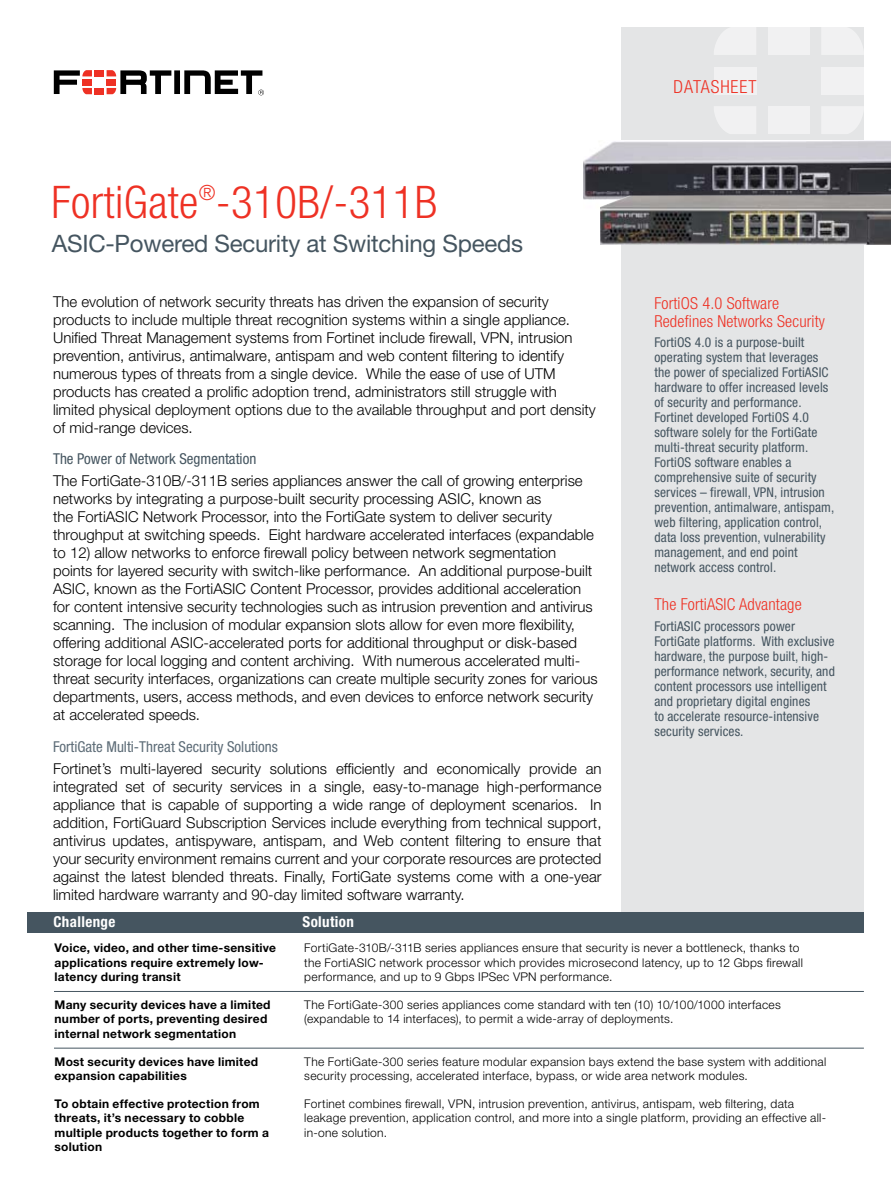
<style>
.page{position:relative;width:891px;height:1188px;background:#fff}
.page>*{position:absolute;margin:0;border:0;box-sizing:border-box;transform-origin:0 0}
.t1{font:300 condensed 45px "Helvetica Neue LT Std";letter-spacing:.01em;color:#ee3124}
.t2{font:24px "Helvetica Neue LT Std";letter-spacing:-.01em;color:#455560}
.t3{font:300 condensed 18px "Helvetica Neue LT Std";letter-spacing:.05em;color:#ee3124}
.t4{font:300 condensed 16.5px/18px "Helvetica Neue LT Std";letter-spacing:.01em;color:#ee3124}
.t5{font:300 15px/18px "Helvetica Neue LT Std";color:#000}
.t6{font:condensed 15px "Helvetica Neue LT Std";color:#5d6c77}
.t7{font:condensed 15px "Helvetica Neue LT Std";color:#455560}
.t8{font:700 condensed 15px "Helvetica Neue LT Std";letter-spacing:.025em;color:#fff}
.t9{font:condensed 13.5px/15px "Helvetica Neue LT Std";letter-spacing:.01em;color:#455560}
.t10{font:300 12px/14.4px "Helvetica Neue LT Std";letter-spacing:.025em;color:#000}
.t11{font:700 12px/14.4px "Helvetica Neue LT Std";letter-spacing:.02em;color:#000}
</style>
<div class="page">
<div style="left:621px;top:27px;width:243px;height:893px;background:#e4e5e6"></div>
<div style="left:27px;top:913px;width:837px;height:20px;background:#455560"></div>
<div style="left:95px;top:70px;width:9px;height:6px;background:#ee3124"></div>
<div style="left:95px;top:88px;width:9px;height:6px;background:#ee3124"></div>
<svg style="left:54px;top:70px;width:38px;height:24px"></svg>
<svg style="left:107px;top:70px;width:157px;height:25px"></svg>
<hr style="left:54px;top:991px;width:810px;height:1px;background:#455560">
<hr style="left:54px;top:1048px;width:810px;height:1px;background:#455560">
<div style="left:714px;top:67px;width:42px;height:28px;background:#f1f1f2"></div>
<div style="left:768px;top:27px;width:42px;height:28px;background:#f1f1f2"></div>
<div style="left:768px;top:106px;width:42px;height:28px;background:#f1f1f2"></div>
<div style="left:821px;top:67px;width:43px;height:28px;background:#f1f1f2"></div>
<svg style="left:714px;top:27px;width:42px;height:28px"></svg>
<svg style="left:714px;top:106px;width:42px;height:28px"></svg>
<svg style="left:822px;top:27px;width:42px;height:28px"></svg>
<svg style="left:822px;top:106px;width:42px;height:28px"></svg>
<img style="left:583px;top:141px;width:308px;height:59px">
<img style="left:600px;top:196px;width:291px;height:49px">
<h1 class="t1" style="left:52px;top:176px;width:387px">FortiGate<sup>®</sup>-310B/-311B</h1>
<h2 class="t2" style="left:52px;top:230px;width:473px">ASIC-Powered Security at Switching Speeds</h2>
<p class="t5" style="left:53px;top:292px;width:544px">The evolution of network security threats has driven the expansion of security products to include multiple threat recognition systems within a single appliance.<br>Unified Threat Management systems from Fortinet include firewall, VPN, intrusion prevention, antivirus, antimalware, antispam and web content filtering to identify numerous types of threats from a single device. While the ease of use of UTM products has created a prolific adoption trend, administrators still struggle with limited physical deployment options due to the available throughput and port density of mid-range devices.</p>
<p class="t7" style="left:53px;top:450px;width:205px">The Power of Network Segmentation</p>
<p class="t5" style="left:53px;top:472px;width:546px">The FortiGate-310B/-311B series appliances answer the call of growing enterprise networks by integrating a purpose-built security processing ASIC, known as<br>the FortiASIC Network Processor, into the FortiGate system to deliver security throughput at switching speeds. Eight hardware accelerated interfaces (expandable to 12) allow networks to enforce firewall policy between network segmentation points for layered security with switch-like performance. An additional purpose-built ASIC, known as the FortiASIC Content Processor, provides additional acceleration for content intensive security technologies such as intrusion prevention and antivirus scanning. The inclusion of modular expansion slots allow for even more flexibility, offering additional ASIC-accelerated ports for additional throughput or disk-based storage for local logging and content archiving. With numerous accelerated multi&shy;threat security interfaces, organizations can create multiple security zones for various departments, users, access methods, and even devices to enforce network security at accelerated speeds.</p>
<p class="t6" style="left:53px;top:738px;width:226px">FortiGate Multi-Threat Security Solutions</p>
<p class="t5" style="left:53px;top:760px;width:550px;text-align:justify">Fortinet’s multi-layered security solutions efficiently and economically provide an integrated set of security services in a single, easy-to-manage high-performance appliance that is capable of supporting a wide range of deployment scenarios. In addition, FortiGuard Subscription Services include everything from technical support, antivirus updates, antispyware, antispam, and Web content filtering to ensure that your security environment remains current and your corporate resources are protected against the latest blended threats. Finally, FortiGate systems come with a one-year limited hardware warranty and 90-day limited software warranty.</p>
<p class="t8" style="left:54px;top:912px;width:63px">Challenge</p>
<p class="t8" style="left:303px;top:912px;width:53px">Solution</p>
<p class="t3" style="left:674px;top:76px;width:84px">DATASHEET</p>
<p class="t4" style="left:654px;top:294px;width:172px">FortiOS 4.0 Software<br>Redefines Networks Security</p>
<p class="t9" style="left:654px;top:335px;width:181px">FortiOS 4.0 is a purpose-built operating system that leverages the power of specialized FortiASIC hardware to offer increased levels of security and performance.<br>Fortinet developed FortiOS 4.0 software solely for the FortiGate multi-threat security platform.<br>FortiOS software enables a comprehensive suite of security services – firewall, VPN, intrusion prevention, antimalware, antispam, web filtering, application control, data loss prevention, vulnerability management, and end point network access control.</p>
<p class="t4" style="left:654px;top:595px;width:149px">The FortiASIC Advantage</p>
<p class="t9" style="left:654px;top:618px;width:182px">FortiASIC processors power<br>FortiGate platforms. With exclusive hardware, the purpose built, high&shy;performance network, security, and content processors use intelligent and proprietary digital engines<br>to accelerate resource-intensive security services.</p>
<p class="t11" style="left:55px;top:941px;width:223px">Voice, video, and other time-sensitive applications require extremely low&shy;latency during transit</p>
<p class="t11" style="left:55px;top:997px;width:218px">Many security devices have a limited number of ports, preventing desired internal network segmentation</p>
<p class="t11" style="left:55px;top:1054px;width:205px">Most security devices have limited expansion capabilities</p>
<p class="t11" style="left:55px;top:1096px;width:216px">To obtain effective protection from threats, it’s necessary to cobble multiple products together to form a solution</p>
<p class="t10" style="left:304px;top:941px;width:500px">FortiGate-310B/-311B series appliances ensure that security is never a bottleneck, thanks to the FortiASIC network processor which provides microsecond latency, up to 12 Gbps firewall performance, and up to 9 Gbps IPSec VPN performance.</p>
<p class="t10" style="left:304px;top:997px;width:478px">The FortiGate-300 series appliances come standard with ten (10) 10/100/1000 interfaces (expandable to 14 interfaces), to permit a wide-array of deployments.</p>
<p class="t10" style="left:304px;top:1054px;width:524px">The FortiGate-300 series feature modular expansion bays extend the base system with additional security processing, accelerated interface, bypass, or wide area network modules.</p>
<p class="t10" style="left:304px;top:1096px;width:523px">Fortinet combines firewall, VPN, intrusion prevention, antivirus, antispam, web filtering, data leakage prevention, application control, and more into a single platform, providing an effective all&shy;in-one solution.</p>
</div>
